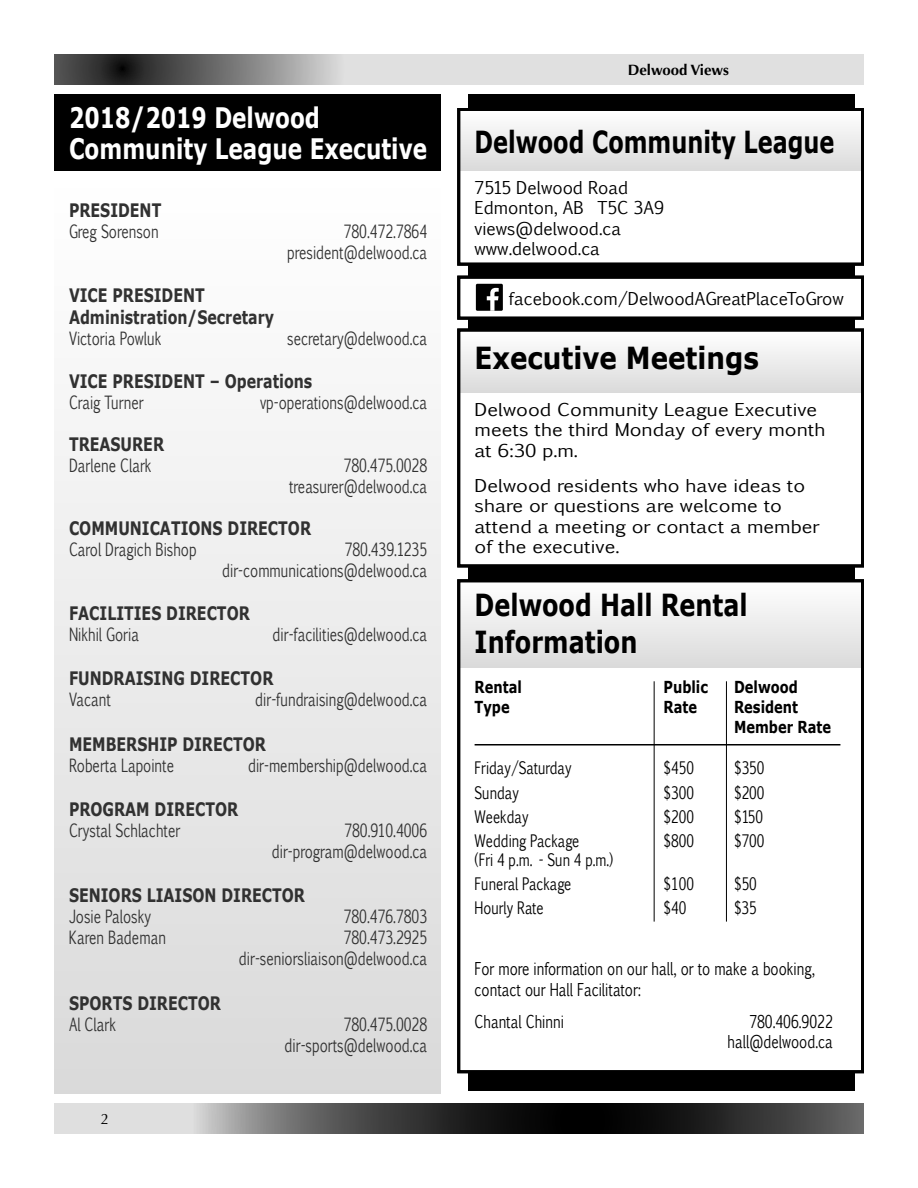
<style>
.page{position:relative;width:918px;height:1188px;background:#fff}
.page>*{position:absolute;margin:0;border:0;box-sizing:border-box;transform-origin:0 0}
.t1{font:700 30.45px/36.5px "Verdana";color:#000;scale:.79 1}
.t2{font:700 30.45px "Verdana";color:#000;scale:.74 1}
.t3{font:700 30.45px "Verdana";color:#000;scale:.86 1}
.t4{font:700 28.2px/30.6px "Verdana";color:#fff;scale:.77 1}
.t5{font:700 18.6px/22.2px "Verdana";color:#313131;scale:.77 1}
.t6{font:17.7px "Euphemia CAS";color:#313131;scale:.75 1}
.t7{font:17.55px/21px "Euphemia CAS";color:#313131;text-align:right;scale:.77 1}
.t8{font:16.95px/20.4px "Euphemia CAS";color:#000;scale:1.15 1}
.t9{font:16.95px/20.4px "Euphemia CAS";color:#000;scale:.79 1}
.t10{font:16.95px/20.4px "Euphemia CAS";color:#000}
.t11{font:16.5px/24px "Euphemia CAS";color:#000;scale:.79 1}
.t12{font:700 16.5px/19.8px "Verdana";color:#000;scale:.79 1}
.t13{font:700 15px "Optima";color:#000}
.t14{font:15px "Optima";color:#000}
</style>
<div class="page">
<svg style="left:54px;top:1103px;width:810px;height:31px;background:#595959"></svg>
<svg style="left:54px;top:54px;width:810px;height:31px;background:#b5b5b5"></svg>
<div style="left:468px;top:94px;width:387px;height:997px;background:#000"></div>
<div style="left:459px;top:581px;width:403px;height:491px;background:#fff"></div>
<div style="left:459px;top:110px;width:403px;height:154px;background:#fff"></div>
<div style="left:459px;top:330px;width:403px;height:236px;background:#fff"></div>
<div style="left:460px;top:109px;width:404px;height:62px;background:linear-gradient(to bottom,#fff,#dbdbdb)"></div>
<div style="left:460px;top:331px;width:404px;height:62px;background:linear-gradient(to bottom,#fff,#dbdbdb)"></div>
<div style="left:460px;top:580px;width:404px;height:88px;background:linear-gradient(to bottom,#fff,#dadada)"></div>
<div style="left:457px;top:579px;width:407px;height:494px;border:3px solid #000"></div>
<div style="left:54px;top:94px;width:387px;height:77px;background:#000"></div>
<div style="left:54px;top:169px;width:387px;height:925px;background:linear-gradient(to bottom,#fff,#d9d9d9)"></div>
<div style="left:457px;top:108px;width:407px;height:158px;border:3px solid #000"></div>
<div style="left:457px;top:328px;width:407px;height:239px;border:3px solid #000"></div>
<hr style="left:654px;top:681px;width:1px;height:241px;background:#000">
<hr style="left:726px;top:681px;width:1px;height:241px;background:#000">
<hr style="left:475px;top:744px;width:365px;height:2px;background:#000">
<div style="left:459px;top:277px;width:403px;height:41px;background:#fff"></div>
<div style="left:457px;top:276px;width:407px;height:44px;border:3px solid #000"></div>
<div style="left:476px;top:284px;width:27px;height:27px;background:#000"></div>
<svg style="left:487px;top:288px;width:12px;height:23px"></svg>
<h2 class="t4" style="left:69px;top:103px;width:467px">2018/2019 Delwood<br>Community League Executive</h2>
<p class="t5" style="left:69px;top:200px;width:121px">PRESIDENT</p>
<p class="t7" style="left:69px;top:221px;width:118px">Greg Sorenson</p>
<p class="t7" style="left:287px;top:221px;width:183px">780.472.7864 president@delwood.ca</p>
<p class="t5" style="left:69px;top:284px;width:268px">VICE PRESIDENT<br>Administration/Secretary</p>
<p class="t7" style="left:69px;top:328px;width:122px">Victoria Powluk</p>
<p class="t7" style="left:287px;top:328px;width:183px">secretary@delwood.ca</p>
<p class="t5" style="left:69px;top:370px;width:318px">VICE PRESIDENT – Operations</p>
<p class="t7" style="left:69px;top:391px;width:99px">Craig Turner</p>
<p class="t7" style="left:260px;top:391px;width:219px">vp-operations@delwood.ca</p>
<p class="t5" style="left:69px;top:433px;width:125px">TREASURER</p>
<p class="t7" style="left:69px;top:455px;width:109px">Darlene Clark</p>
<p class="t7" style="left:289px;top:455px;width:181px">780.475.0028 treasurer@delwood.ca</p>
<p class="t5" style="left:69px;top:518px;width:316px">COMMUNICATIONS DIRECTOR</p>
<p class="t7" style="left:69px;top:539px;width:167px">Carol Dragich Bishop</p>
<p class="t7" style="left:222px;top:539px;width:268px">780.439.1235 dir-communications@delwood.ca</p>
<p class="t5" style="left:69px;top:602px;width:236px">FACILITIES DIRECTOR</p>
<p class="t7" style="left:69px;top:624px;width:92px">Nikhil Goria</p>
<p class="t7" style="left:273px;top:624px;width:202px">dir-facilities@delwood.ca</p>
<p class="t5" style="left:69px;top:668px;width:267px">FUNDRAISING DIRECTOR</p>
<p class="t7" style="left:69px;top:689px;width:56px">Vacant</p>
<p class="t7" style="left:255px;top:689px;width:225px">dir-fundraising@delwood.ca</p>
<p class="t5" style="left:69px;top:733px;width:257px">MEMBERSHIP DIRECTOR</p>
<p class="t7" style="left:69px;top:755px;width:138px">Roberta Lapointe</p>
<p class="t7" style="left:248px;top:755px;width:234px">dir-membership@delwood.ca</p>
<p class="t5" style="left:69px;top:798px;width:221px">PROGRAM DIRECTOR</p>
<p class="t7" style="left:69px;top:820px;width:146px">Crystal Schlachter</p>
<p class="t7" style="left:272px;top:820px;width:203px">780.910.4006 dir-program@delwood.ca</p>
<p class="t5" style="left:69px;top:885px;width:308px">SENIORS LIAISON DIRECTOR</p>
<p class="t7" style="left:69px;top:906px;width:108px">Josie Palosky</p>
<p class="t7" style="left:344px;top:906px;width:110px">780.476.7803</p>
<p class="t7" style="left:69px;top:927px;width:127px">Karen Bademan</p>
<p class="t7" style="left:239px;top:927px;width:246px">780.473.2925 dir-seniorsliaison@delwood.ca</p>
<p class="t5" style="left:69px;top:992px;width:199px">SPORTS DIRECTOR</p>
<p class="t7" style="left:69px;top:1014px;width:63px">Al Clark</p>
<p class="t7" style="left:344px;top:1014px;width:110px">780.475.0028</p>
<p class="t6" style="left:285px;top:1033px;width:192px">dir-sports@delwood.ca</p>
<p class="t14" style="left:101px;top:1110px;width:10px">2</p>
<p class="t13" style="left:628px;top:61px;width:103px">Delwood Views</p>
<h1 class="t2" style="left:475px;top:122px;width:488px">Delwood Community League</h1>
<p class="t10" style="left:475px;top:177px;width:191px">7515 Delwood Road<br>Edmonton, AB T5C 3A9 views@delwood.ca www.delwood.ca</p>
<p class="t10" style="left:509px;top:288px;width:336px">facebook.com/DelwoodAGreatPlaceToGrow</p>
<h1 class="t3" style="left:475px;top:338px;width:332px">Executive Meetings</h1>
<p class="t8" style="left:475px;top:399px;width:307px">Delwood Community League Executive meets the third Monday of every month at 6:30 p.m.</p>
<p class="t8" style="left:475px;top:475px;width:302px">Delwood residents who have ideas to share or questions are welcome to attend a meeting or contact a member of the executive.</p>
<h1 class="t1" style="left:475px;top:587px;width:347px">Delwood Hall Rental<br>Information</h1>
<p class="t12" style="left:475px;top:677px;width:61px">Rental</p>
<p class="t12" style="left:664px;top:677px;width:58px">Public</p>
<p class="t12" style="left:734px;top:677px;width:82px">Delwood</p>
<p class="t12" style="left:475px;top:697px;width:46px">Type</p>
<p class="t12" style="left:664px;top:697px;width:44px">Rate</p>
<p class="t12" style="left:734px;top:697px;width:124px">Resident<br>Member Rate</p>
<p class="t11" style="left:475px;top:756px;width:124px">Friday/Saturday</p>
<p class="t11" style="left:664px;top:756px;width:40px">$450</p>
<p class="t11" style="left:734px;top:756px;width:40px">$350</p>
<p class="t11" style="left:475px;top:780px;width:58px">Sunday</p>
<p class="t11" style="left:664px;top:780px;width:40px">$300</p>
<p class="t11" style="left:734px;top:780px;width:40px">$200</p>
<p class="t11" style="left:475px;top:804px;width:70px">Weekday</p>
<p class="t11" style="left:664px;top:804px;width:40px">$200</p>
<p class="t11" style="left:734px;top:804px;width:38px">$150</p>
<p class="t11" style="left:475px;top:828px;width:134px">Wedding Package</p>
<p class="t11" style="left:664px;top:828px;width:40px">$800</p>
<p class="t11" style="left:734px;top:828px;width:40px">$700</p>
<p class="t11" style="left:475px;top:848px;width:177px">(Fri 4 p.m. - Sun 4 p.m.)<br>Funeral Package</p>
<p class="t11" style="left:664px;top:872px;width:40px">$100</p>
<p class="t11" style="left:734px;top:872px;width:30px">$50</p>
<p class="t11" style="left:475px;top:896px;width:89px">Hourly Rate</p>
<p class="t11" style="left:664px;top:896px;width:30px">$40</p>
<p class="t11" style="left:734px;top:896px;width:30px">$35</p>
<p class="t9" style="left:475px;top:959px;width:432px">For more information on our hall, or to make a booking, contact our Hall Facilitator:</p>
<p class="t9" style="left:475px;top:1011px;width:115px">Chantal Chinni</p>
<p class="t9" style="left:728px;top:1011px;width:135px;text-align:right">780.406.9022 hall@delwood.ca</p>
</div>
